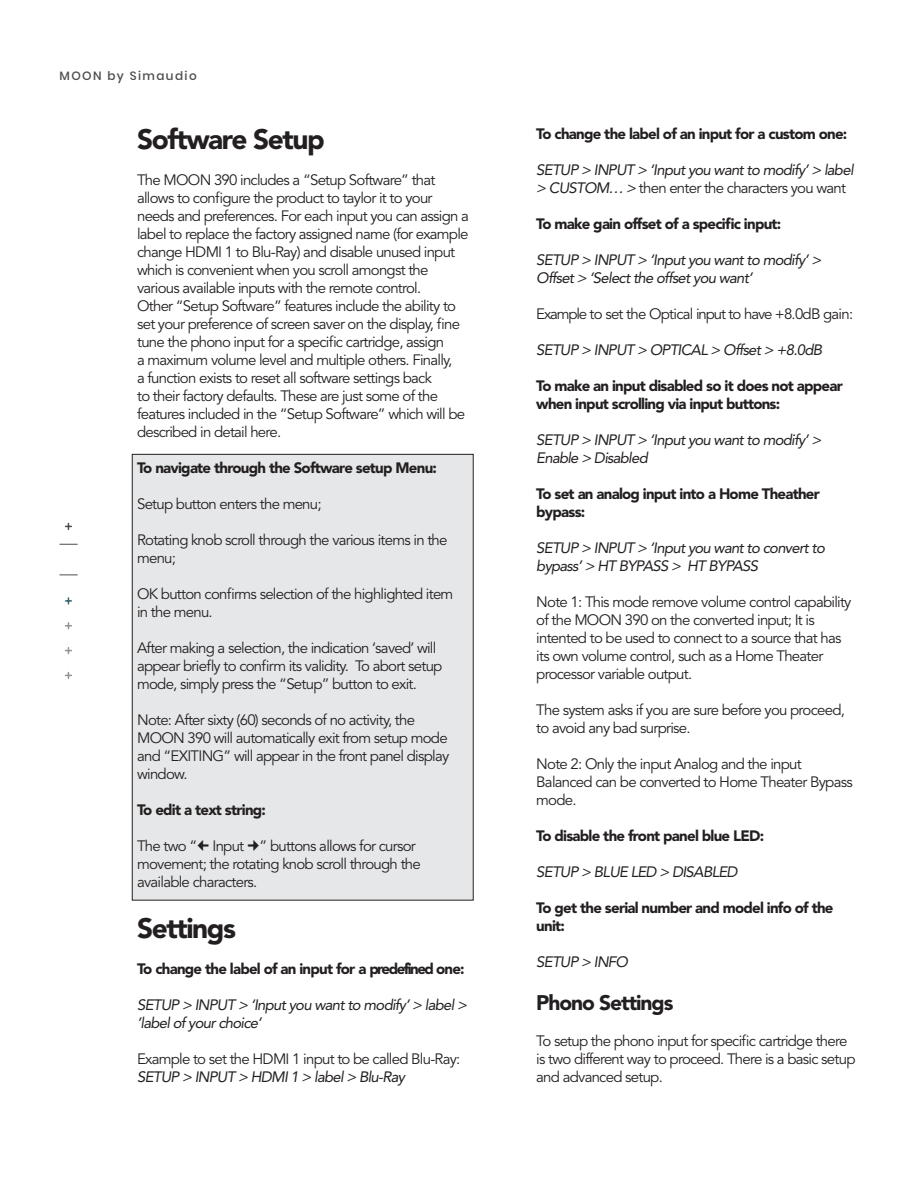
<style>
.page{position:relative;width:918px;height:1188px;background:#fff}
.page>*{position:absolute;margin:0;border:0;box-sizing:border-box;transform-origin:0 0}
.t1{font:900 28.05px "Avenir LT Std";letter-spacing:-.05em;color:#231f20}
.t2{font:900 21px "Avenir LT Std";letter-spacing:-.05em;color:#231f20}
.t3{font:15px/18px "Avenir LT Std";letter-spacing:-.05em;color:#231f20}
.t4{font:italic 15px/18px "Avenir LT Std";letter-spacing:-.05em;color:#231f20}
.t5{font:900 15px/18px "Avenir LT Std";letter-spacing:-.05em;color:#231f20}
.t6{font:500 12px "Poppins";letter-spacing:.12em;color:#4b4c4d}
.s1{font-style:normal}
</style>
<div class="page">
<svg style="left:66px;top:598px;width:5px;height:6px"></svg>
<svg style="left:66px;top:623px;width:5px;height:6px"></svg>
<svg style="left:66px;top:648px;width:5px;height:6px"></svg>
<svg style="left:66px;top:672px;width:5px;height:6px"></svg>
<svg style="left:66px;top:523px;width:5px;height:6px"></svg>
<svg style="left:60px;top:544px;width:18px;height:1px"></svg>
<svg style="left:60px;top:575px;width:18px;height:1px"></svg>
<div style="left:132px;top:454px;width:341px;height:446px;background:#e6e7e9"></div>
<div style="left:132px;top:454px;width:341px;height:446px;border:1px solid #231f20"></div>
<p class="t6" style="left:60px;top:68px;width:139px">MOON by Simaudio</p>
<p class="t1" style="left:137px;top:122px;width:189px">Software Setup</p>
<p class="t3" style="left:137px;top:171px;width:333px">The MOON 390 includes a “Setup Software” that allows to configure the product to taylor it to your needs and preferences. For each input you can assign a label to replace the factory assigned name (for example change HDMI 1 to Blu-Ray) and disable unused input which is convenient when you scroll amongst the various available inputs with the remote control.</p>
<p class="t3" style="left:137px;top:297px;width:330px">Other “Setup Software” features include the ability to set your preference of screen saver on the display, fine tune the phono input for a specific cartridge, assign<br>a maximum volume level and multiple others. Finally,<br>a function exists to reset all software settings back<br>to their factory defaults. These are just some of the features included in the “Setup Software” which will be described in detail here.</p>
<p class="t5" style="left:137px;top:458px;width:301px">To navigate through the Software setup Menu:</p>
<p class="t3" style="left:137px;top:495px;width:186px">Setup button enters the menu;</p>
<p class="t3" style="left:137px;top:531px;width:312px">Rotating knob scroll through the various items in the menu;</p>
<p class="t3" style="left:137px;top:585px;width:318px">OK button confirms selection of the highlighted item in the menu.</p>
<p class="t3" style="left:137px;top:639px;width:307px">After making a selection, the indication ‘saved’ will appear briefly to confirm its validity. To abort setup mode, simply press the “Setup” button to exit.</p>
<p class="t3" style="left:137px;top:711px;width:314px">Note: After sixty (60) seconds of no activity, the MOON 390 will automatically exit from setup mode and “EXITING” will appear in the front panel display window.</p>
<p class="t5" style="left:137px;top:800px;width:130px">To edit a text string:</p>
<p class="t3" style="left:137px;top:837px;width:285px">The two “○ Input ” buttons allows for cursor movement; the rotating knob scroll through the available characters.</p>
<p class="t1" style="left:137px;top:912px;width:101px">Settings</p>
<p class="t5" style="left:137px;top:960px;width:329px">To change the label of an input for a predefined one:</p>
<p class="t4" style="left:137px;top:996px;width:331px">SETUP &gt; INPUT &gt; ‘Input you want to modify’ &gt; label &gt; ’label of your choice’</p>
<p class="t3" style="left:137px;top:1051px;width:325px">Example to set the HDMI 1 input to be called Blu-Ray:</p>
<p class="t4" style="left:137px;top:1068px;width:270px">SETUP &gt; INPUT &gt; HDMI 1 &gt; label &gt; Blu-Ray</p>
<p class="t5" style="left:536px;top:125px;width:313px">To change the label of an input for a custom one:</p>
<p class="t4" style="left:536px;top:161px;width:319px">SETUP &gt; INPUT &gt; ‘Input you want to modify’ &gt; label &gt; CUSTOM… &gt; <span class="s1">then enter the characters you want</span></p>
<p class="t5" style="left:536px;top:215px;width:247px">To make gain offset of a specific input:</p>
<p class="t4" style="left:536px;top:251px;width:287px">SETUP &gt; INPUT &gt; ‘Input you want to modify’ &gt;<br>Offset &gt; ‘Select the offset you want’</p>
<p class="t3" style="left:536px;top:305px;width:318px">Example to set the Optical input to have +8.0dB gain:</p>
<p class="t4" style="left:536px;top:341px;width:287px">SETUP &gt; INPUT &gt; OPTICAL &gt; Offset &gt; +8.0dB</p>
<p class="t5" style="left:536px;top:377px;width:308px">To make an input disabled so it does not appear when input scrolling via input buttons:</p>
<p class="t4" style="left:536px;top:431px;width:287px">SETUP &gt; INPUT &gt; ‘Input you want to modify’ &gt;<br>Enable &gt; Disabled</p>
<p class="t5" style="left:536px;top:485px;width:285px">To set an analog input into a Home Theather bypass:</p>
<p class="t4" style="left:536px;top:539px;width:290px">SETUP &gt; INPUT &gt; ‘Input you want to convert to bypass’ &gt; HT BYPASS &gt; HT BYPASS</p>
<p class="t3" style="left:536px;top:593px;width:317px">Note 1: This mode remove volume control capability of the MOON 390 on the converted input; It is intented to be used to connect to a source that has its own volume control, such as a Home Theater processor variable output.</p>
<p class="t3" style="left:536px;top:701px;width:310px">The system asks if you are sure before you proceed, to avoid any bad surprise.</p>
<p class="t3" style="left:536px;top:755px;width:318px">Note 2: Only the input Analog and the input<br>Balanced can be converted to Home Theater Bypass mode.</p>
<p class="t5" style="left:536px;top:827px;width:229px">To disable the front panel blue LED:</p>
<p class="t4" style="left:536px;top:863px;width:203px">SETUP &gt; BLUE LED &gt; DISABLED</p>
<p class="t5" style="left:536px;top:899px;width:299px">To get the serial number and model info of the unit:</p>
<p class="t4" style="left:536px;top:953px;width:93px">SETUP &gt; INFO</p>
<p class="t2" style="left:536px;top:990px;width:139px">Phono Settings</p>
<p class="t3" style="left:536px;top:1032px;width:321px">To setup the phono input for specific cartridge there is two different way to proceed. There is a basic setup and advanced setup.</p>
</div>
